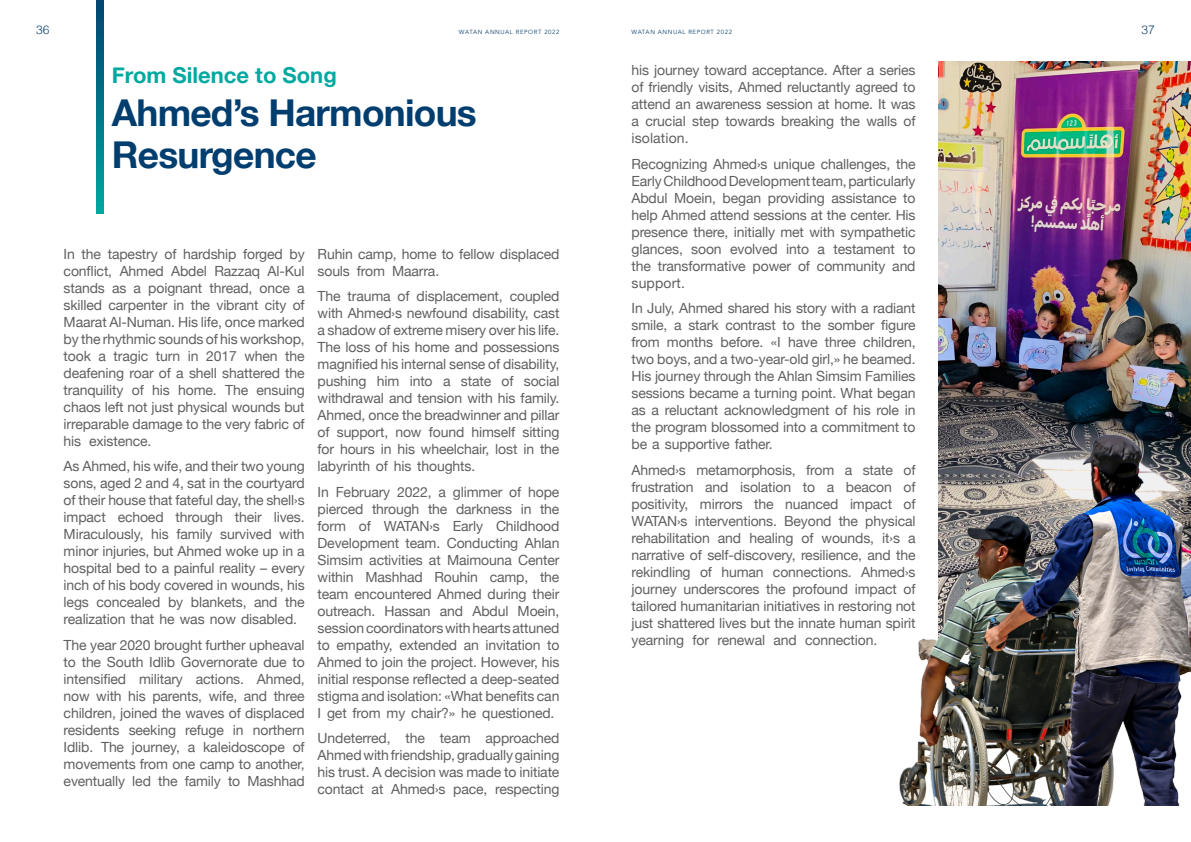
<style>
.page{position:relative;width:1191px;height:842px;background:#fff}
.page>*{position:absolute;margin:0;border:0;box-sizing:border-box;transform-origin:0 0}
.t1{font:700 37px/42px "Helvetica Neue";letter-spacing:-.02em;color:#003e6f}
.t2{font:700 22px "Helvetica Neue";color:#00a9a0}
.t3{font:14px/17px "Helvetica Neue";letter-spacing:-.01em;color:#606060;text-align:justify}
.t4{font:300 12px "Helvetica";color:#0c416e}
.t5{font:6px "Avenir";letter-spacing:.1em;color:#0c416e}
</style>
<div class="page">
<svg style="left:97px;top:1px;width:6px;height:212px"></svg>
<img style="left:938px;top:61px;width:253px;height:360px">
<img style="left:899px;top:421px;width:292px;height:385px">
<p class="t4" style="left:36px;top:19px;width:15px">36</p>
<p class="t5" style="left:459px;top:28px;width:102px">WATAN ANNUAL REPORT 2022</p>
<p class="t5" style="left:631px;top:28px;width:102px">WATAN ANNUAL REPORT 2022</p>
<p class="t4" style="left:1141px;top:19px;width:15px">37</p>
<p class="t2" style="left:112px;top:58px;width:226px">From Silence to Song</p>
<p class="t1" style="left:112px;top:92px;width:366px">Ahmed’s Harmonious<br>Resurgence</p>
<p class="t3" style="left:64px;top:246px;width:243px">In the tapestry of hardship forged by conflict, Ahmed Abdel Razzaq Al-Kul stands as a poignant thread, once a skilled carpenter in the vibrant city of Maarat Al-Numan. His life, once marked by the rhythmic sounds of his workshop, took a tragic turn in 2017 when the deafening roar of a shell shattered the tranquility of his home. The ensuing chaos left not just physical wounds but irreparable damage to the very fabric of his existence.</p>
<p class="t3" style="left:64px;top:458px;width:243px">As Ahmed, his wife, and their two young sons, aged 2 and 4, sat in the courtyard of their house that fateful day, the shell›s impact echoed through their lives.<br>Miraculously, his family survived with minor injuries, but Ahmed woke up in a hospital bed to a painful reality – every inch of his body covered in wounds, his legs concealed by blankets, and the realization that he was now disabled.</p>
<p class="t3" style="left:64px;top:637px;width:243px">The year 2020 brought further upheaval to the South Idlib Governorate due to intensified military actions. Ahmed, now with his parents, wife, and three children, joined the waves of displaced residents seeking refuge in northern Idlib. The journey, a kaleidoscope of movements from one camp to another, eventually led the family to Mashhad</p>
<p class="t3" style="left:317px;top:246px;width:243px">Ruhin camp, home to fellow displaced souls from Maarra.</p>
<p class="t3" style="left:317px;top:288px;width:243px">The trauma of displacement, coupled with Ahmed›s newfound disability, cast a shadow of extreme misery over his life.<br>The loss of his home and possessions magnified his internal sense of disability, pushing him into a state of social withdrawal and tension with his family.<br>Ahmed, once the breadwinner and pillar of support, now found himself sitting for hours in his wheelchair, lost in the labyrinth of his thoughts.</p>
<p class="t3" style="left:317px;top:484px;width:243px">In February 2022, a glimmer of hope pierced through the darkness in the form of WATAN›s Early Childhood Development team. Conducting Ahlan Simsim activities at Maimouna Center within Mashhad Rouhin camp, the team encountered Ahmed during their outreach. Hassan and Abdul Moein, session coordinators with hearts attuned to empathy, extended an invitation to Ahmed to join the project. However, his initial response reflected a deep-seated stigma and isolation: «What benefits can I get from my chair?» he questioned.</p>
<p class="t3" style="left:317px;top:730px;width:243px">Undeterred, the team approached Ahmed with friendship, gradually gaining his trust. A decision was made to initiate contact at Ahmed›s pace, respecting</p>
<p class="t3" style="left:631px;top:63px;width:286px">his journey toward acceptance. After a series of friendly visits, Ahmed reluctantly agreed to attend an awareness session at home. It was a crucial step towards breaking the walls of isolation.</p>
<p class="t3" style="left:631px;top:156px;width:286px">Recognizing Ahmed›s unique challenges, the Early Childhood Development team, particularly Abdul Moein, began providing assistance to help Ahmed attend sessions at the center. His presence there, initially met with sympathetic glances, soon evolved into a testament to the transformative power of community and support.</p>
<p class="t3" style="left:631px;top:301px;width:286px">In July, Ahmed shared his story with a radiant smile, a stark contrast to the somber figure from months before. «I have three children, two boys, and a two-year-old girl,» he beamed.<br>His journey through the Ahlan Simsim Families sessions became a turning point. What began as a reluctant acknowledgment of his role in the program blossomed into a commitment to be a supportive father.</p>
<p class="t3" style="left:631px;top:462px;width:286px">Ahmed›s metamorphosis, from a state of frustration and isolation to a beacon of positivity, mirrors the nuanced impact of WATAN›s interventions. Beyond the physical rehabilitation and healing of wounds, it›s a narrative of self-discovery, resilience, and the rekindling of human connections. Ahmed›s journey underscores the profound impact of tailored humanitarian initiatives in restoring not just shattered lives but the innate human spirit yearning for renewal and connection.</p>
</div>
